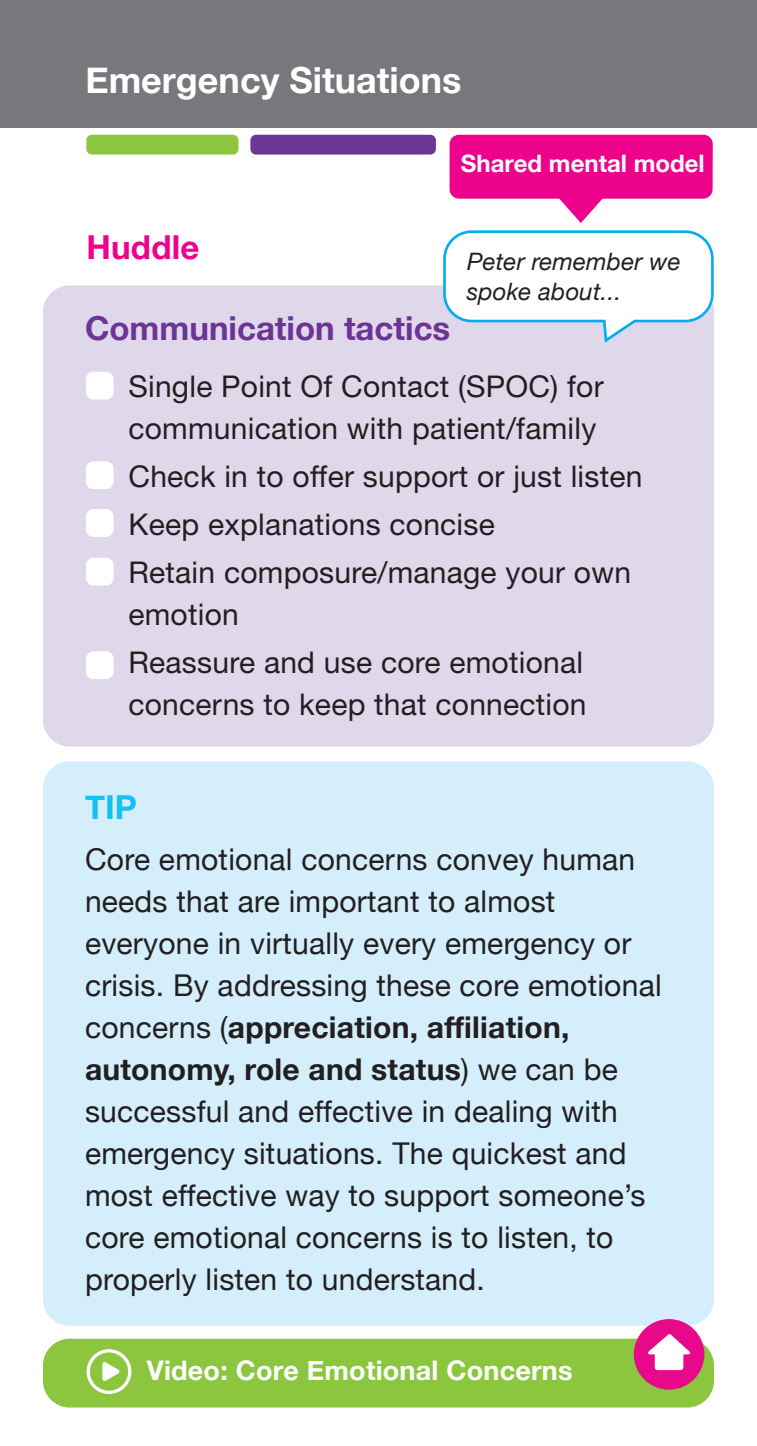
<style>
.page{position:relative;width:757px;height:1446px;background:#fff}
.page>*{position:absolute;margin:0;border:0;box-sizing:border-box;transform-origin:0 0}
.t1{font:700 36px "Helvetica Neue";color:#fff}
.t2{font:700 33px "Helvetica Neue";color:#6c3595}
.t3{font:700 33px "Helvetica Neue";letter-spacing:.01em;color:#ed028c}
.t4{font:700 33px "Helvetica Neue";color:#15c0f2}
.t5{font:30px/42px "Helvetica Neue";letter-spacing:.01em;color:#231f20}
.t6{font:30px/48px "Helvetica Neue";letter-spacing:.01em;color:#231f20}
.t7{font:700 27px "Helvetica Neue";letter-spacing:.01em;color:#fff}
.t8{font:italic 24px/30px "Helvetica Neue";letter-spacing:.01em;color:#231f20}
.t9{font:700 24px "Helvetica Neue";color:#fff}
.s1{font-weight:700}
</style>
<div class="page">
<div style="left:43px;top:761px;width:671px;height:564px;background:#d4effb;border-radius:27px"></div>
<div style="left:43px;top:1338px;width:671px;height:69px;background:#8bc63e;border-radius:27px"></div>
<div style="left:1px;top:0;width:756px;height:128px;background:#77787c"></div>
<div style="left:86px;top:135px;width:152px;height:20px;background:#8bc63e;border-radius:6px"></div>
<div style="left:250px;top:135px;width:186px;height:20px;background:#6c3695;border-radius:6px"></div>
<div style="left:634px;top:1319px;width:70px;height:70px;background:#e8088a;border-radius:50%"></div>
<div style="left:655px;top:1351px;width:28px;height:19px;background:#fff;border-radius:3px"></div>
<svg style="left:648px;top:1334px;width:42px;height:20px"></svg>
<div style="left:43px;top:285px;width:671px;height:461px;background:#dfd7ea;border-radius:27px"></div>
<div style="left:86px;top:372px;width:28px;height:27px;background:#fff;border-radius:8px"></div>
<div style="left:86px;top:461px;width:28px;height:28px;background:#fff;border-radius:8px"></div>
<div style="left:86px;top:509px;width:28px;height:28px;background:#fff;border-radius:8px"></div>
<div style="left:86px;top:558px;width:28px;height:27px;background:#fff;border-radius:8px"></div>
<div style="left:86px;top:651px;width:28px;height:28px;background:#fff;border-radius:8px"></div>
<svg style="left:442px;top:230px;width:272px;height:113px"></svg>
<svg style="left:87px;top:1349px;width:44px;height:45px"></svg>
<svg style="left:559px;top:199px;width:43px;height:24px"></svg>
<div style="left:449px;top:135px;width:264px;height:64px;background:#ed028c;border-radius:9px"></div>
<p class="t1" style="left:85px;top:52px;width:377px">Emergency Situations</p>
<p class="t3" style="left:86px;top:221px;width:115px">Huddle</p>
<p class="t9" style="left:461px;top:145px;width:245px">Shared mental model</p>
<p class="t8" style="left:467px;top:248px;width:215px">Peter remember we spoke about...</p>
<p class="t2" style="left:85px;top:302px;width:367px">Communication tactics</p>
<p class="t6" style="left:128px;top:365px;width:477px;line-height:42px">Single Point Of Contact (SPOC) for communication with patient/family</p>
<p class="t6" style="left:128px;top:452px;width:515px">Check in to offer support or just listen<br>Keep explanations concise<br>Retain composure/manage your own</p>
<p class="t6" style="left:128px;top:590px;width:456px">emotion<br>Reassure and use core emotional</p>
<p class="t6" style="left:128px;top:680px;width:460px">concerns to keep that connection</p>
<p class="t4" style="left:85px;top:781px;width:53px">TIP</p>
<p class="t5" style="left:85px;top:840px;width:578px">Core emotional concerns convey human needs that are important to almost everyone in virtually every emergency or crisis. By addressing these core emotional concerns (<span class="s1">appreciation, affiliation, autonomy, role and status</span>) we can be successful and effective in dealing with emergency situations. The quickest and most effective way to support someone’s core emotional concerns is to listen, to properly listen to understand.</p>
<p class="t7" style="left:147px;top:1349px;width:427px">Video: Core Emotional Concerns</p>
</div>
